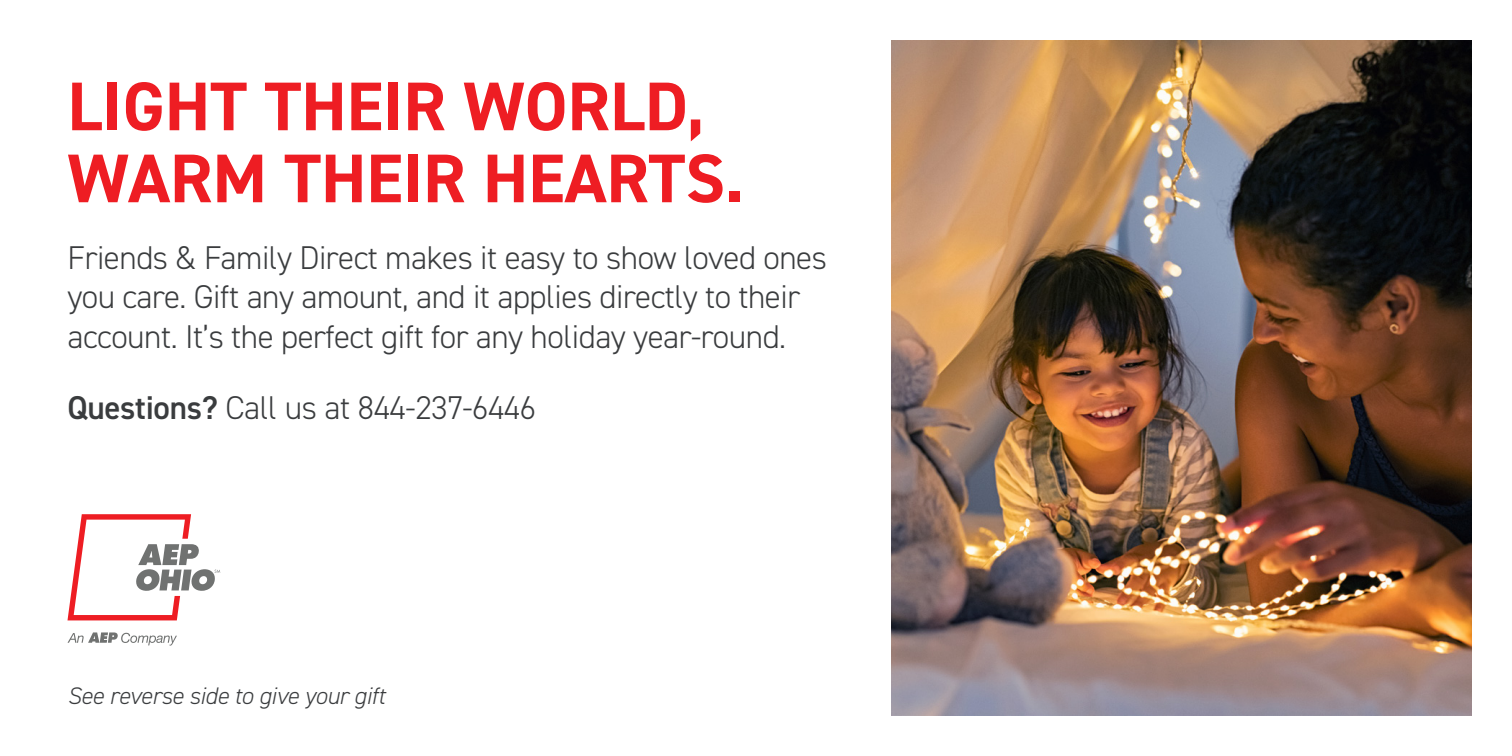
<style>
.page{position:relative;width:1512px;height:756px;background:#fff}
.page>*{position:absolute;margin:0;border:0;box-sizing:border-box;transform-origin:0 0}
.t1{font:700 69px/72px "DIN2014";color:#ee1d23}
.t2{font:300 33px/39.6px "DIN2014";letter-spacing:-.015em;color:#3a3c3e}
.t3{font:italic 300 24px "DIN2014";letter-spacing:-.01em;color:#3a3c3e}
.s1{font-weight:600}
</style>
<div class="page">
<img style="left:891px;top:40px;width:581px;height:676px">
<svg style="left:68px;top:632px;width:109px;height:14px"></svg>
<svg style="left:68px;top:514px;width:152px;height:106px"></svg>
<p class="t1" style="left:68px;top:70px;width:678px">LIGHT THEIR WORLD,<br>WARM THEIR HEARTS.</p>
<p class="t2" style="left:68px;top:238px;width:761px">Friends &amp; Family Direct makes it easy to show loved ones you care. Gift any amount, and it applies directly to their account. It’s the perfect gift for any holiday year-round.</p>
<p class="t2" style="left:68px;top:388px;width:470px"><span class="s1">Questions?</span> Call us at 844-237-6446</p>
<p class="t3" style="left:68px;top:681px;width:319px">See reverse side to give your gift</p>
</div>
